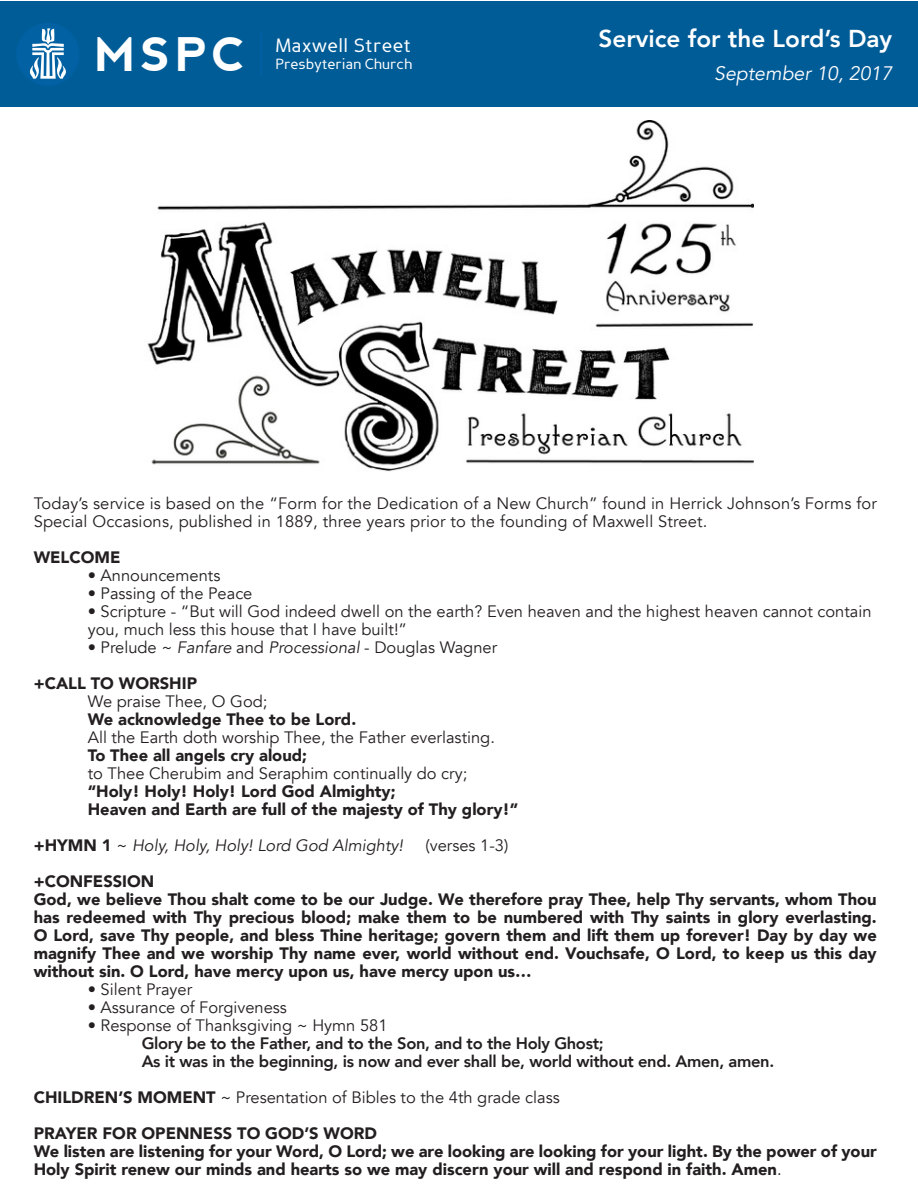
<style>
.page{position:relative;width:918px;height:1188px;background:#fff}
.page>*{position:absolute;margin:0;border:0;box-sizing:border-box;transform-origin:0 0}
.t1{font:700 46.2px "nevis";color:#fff}
.t2{font:800 24.3px "Avenir";color:#fff}
.t3{font:italic 19.5px "Avenir";color:#fff}
.t4{font:19.2px "Perspective Sans";letter-spacing:.02em;color:#fff}
.t5{font:900 16.5px/18px "Avenir";color:#231f20}
.t6{font:16.5px/18px "Avenir";color:#231f20}
.t7{font:800 16.5px/18px "Avenir";letter-spacing:-.02em;color:#231f20}
.t8{font:italic 16.5px "Avenir";color:#231f20}
.t9{font:14.55px "Perspective Sans";color:#fff}
.s1{font-style:italic}
.s2{font-weight:900}
.s3{font-weight:900;font-style:normal}
.s4{font-style:normal}
.s5{font-weight:400}
</style>
<div class="page">
<div style="left:0;top:1px;width:918px;height:106px;background:#005c97"></div>
<hr style="left:260px;top:31px;width:2px;height:44px;background:#0161a2">
<div style="left:16px;top:23px;width:64px;height:63px;background:#0161a2;border-radius:50%"></div>
<svg style="left:30px;top:28px;width:36px;height:51px"></svg>
<img style="left:147px;top:120px;width:606px;height:352px">
<h1 class="t1" style="left:95px;top:28px;width:154px">MSPC</h1>
<p class="t4" style="left:275px;top:34px;width:137px">Maxwell Street</p>
<p class="t9" style="left:275px;top:56px;width:138px">Presbyterian Church</p>
<h2 class="t2" style="left:598px;top:20px;width:295px">Service for the Lord’s Day</h2>
<p class="t3" style="left:714px;top:62px;width:180px">September 10, 2017</p>
<p class="t6" style="left:34px;top:494px;width:845px">Today’s service is based on the “Form for the Dedication of a New Church” found in Herrick Johnson’s Forms for<br>Special Occasions, published in 1889, three years prior to the founding of Maxwell Street.</p>
<p class="t5" style="left:34px;top:547px;width:88px">WELCOME</p>
<p class="t6" style="left:88px;top:566px;width:134px">• Announcements</p>
<p class="t6" style="left:88px;top:584px;width:166px">• Passing of the Peace</p>
<p class="t6" style="left:88px;top:602px;width:785px">• Scripture - “But will God indeed dwell on the earth? Even heaven and the highest heaven cannot contain you, much less this house that I have built!”</p>
<p class="t6" style="left:34px;top:629px;width:465px;line-height:36px;text-indent:54px">• Prelude ~ <span class="s1">Fanfare</span> and <span class="s1">Processional</span> - Douglas Wagner <span class="s2">+CALL TO WORSHIP</span></p>
<p class="t6" style="left:88px;top:692px;width:181px">We praise Thee, O God;</p>
<p class="t5" style="left:88px;top:709px;width:270px">We acknowledge Thee to be Lord.</p>
<p class="t6" style="left:88px;top:728px;width:409px">All the Earth doth worship Thee, the Father everlasting.</p>
<p class="t5" style="left:88px;top:745px;width:221px">To Thee all angels cry aloud;</p>
<p class="t6" style="left:88px;top:764px;width:381px">to Thee Cherubim and Seraphim continually do cry;</p>
<p class="t5" style="left:88px;top:782px;width:432px">“Holy! Holy! Holy! Lord God Almighty;<br>Heaven and Earth are full of the majesty of Thy glory!”</p>
<p class="t8" style="left:34px;top:835px;width:371px"><span class="s3">+HYMN 1</span> <span class="s4">~</span> Holy, Holy, Holy! Lord God Almighty!</p>
<p class="t6" style="left:425px;top:836px;width:84px">(verses 1-3)</p>
<p class="t5" style="left:34px;top:872px;width:845px">+CONFESSION<br>God, we believe Thou shalt come to be our Judge. We therefore pray Thee, help Thy servants, whom Thou has redeemed with Thy precious blood; make them to be numbered with Thy saints in glory everlasting.<br>O Lord, save Thy people, and bless Thine heritage; govern them and lift them up forever! Day by day we magnify Thee and we worship Thy name ever, world without end. Vouchsafe, O Lord, to keep us this day without sin. O Lord, have mercy upon us, have mercy upon us…</p>
<p class="t6" style="left:88px;top:980px;width:106px">• Silent Prayer</p>
<p class="t6" style="left:88px;top:998px;width:201px">• Assurance of Forgiveness</p>
<p class="t6" style="left:88px;top:1016px;width:301px">• Response of Thanksgiving ~ Hymn 581</p>
<p class="t7" style="left:142px;top:1034px;width:634px">Glory be to the Father, and to the Son, and to the Holy Ghost;<br>As it was in the beginning, is now and ever shall be, world without end. Amen, amen.</p>
<p class="t5" style="left:34px;top:1079px;width:528px;line-height:36px">CHILDREN’S MOMENT <span class="s5">~ Presentation of Bibles to the 4th grade class<br></span>PRAYER FOR OPENNESS TO GOD’S WORD</p>
<p class="t5" style="left:34px;top:1142px;width:845px">We listen are listening for your Word, O Lord; we are looking are looking for your light. By the power of your<br>Holy Spirit renew our minds and hearts so we may discern your will and respond in faith. Amen<span class="s5">.</span></p>
</div>
